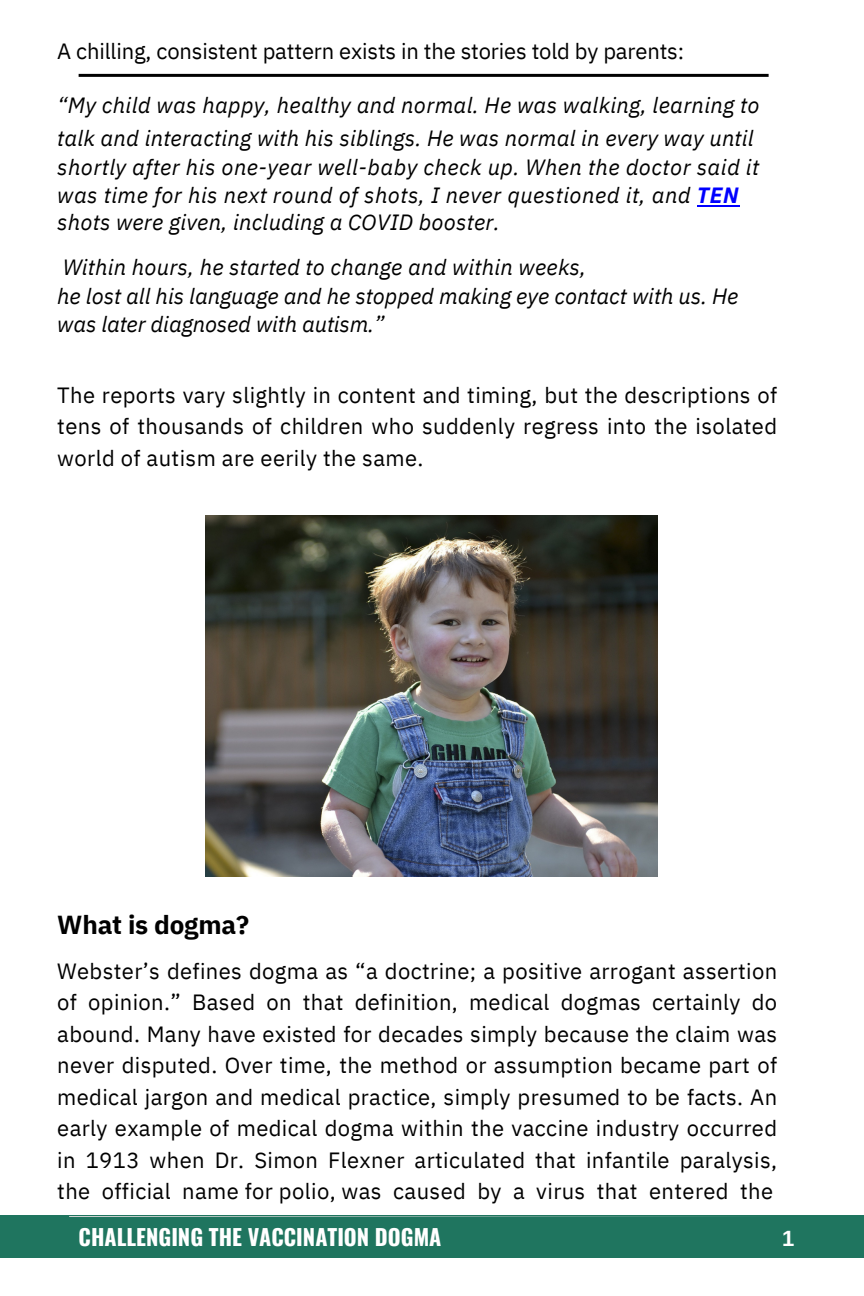
<style>
.page{position:relative;width:864px;height:1296px;background:#fff}
.page>*{position:absolute;margin:0;border:0;box-sizing:border-box;transform-origin:0 0}
.t1{font:700 26px "IBM Plex Sans";letter-spacing:-.005em;color:#000}
.t2{font:22px/31.6px "IBM Plex Sans";letter-spacing:.015em;color:#000;text-align:justify}
.t3{font:italic 22px "IBM Plex Sans";letter-spacing:.01em;color:#000}
.t4{font:22px "IBM Plex Sans";letter-spacing:-.005em;color:#000}
.t5{font:700 22px "Oswald";color:#fff}
.t6{font:700 22px "Arimo";color:#fff}
.s1{font-weight:700;color:#00f}
</style>
<div class="page">
<div style="left:0;top:1216px;width:864px;height:42px;background:#1f755f"></div>
<svg style="left:69px;top:1216px;width:672px;height:1px"></svg>
<hr style="left:79px;top:74px;width:690px;height:3px;background:#000">
<hr style="left:697px;top:205px;width:42px;height:1px;background:#00f">
<img style="left:206px;top:515px;width:451px;height:362px">
<p class="t4" style="left:57px;top:37px;width:628px">A chilling, consistent pattern exists in the stories told by parents:</p>
<p class="t3" style="left:57px;top:91px;width:704px">“My child was happy, healthy and normal. He was walking, learning to</p>
<p class="t3" style="left:57px;top:124px;width:698px">talk and interacting with his siblings. He was normal in every way until</p>
<p class="t3" style="left:57px;top:152px;width:703px">shortly after his one-year well-baby check up. When the doctor said it</p>
<p class="t3" style="left:57px;top:181px;width:683px">was time for his next round of shots, I never questioned it, and <span class="s1">TEN</span></p>
<p class="t3" style="left:57px;top:208px;width:444px">shots were given, including a COVID booster.</p>
<p class="t3" style="left:63px;top:253px;width:525px">Within hours, he started to change and within weeks,</p>
<p class="t3" style="left:57px;top:281px;width:683px">he lost all his language and he stopped making eye contact with us. He</p>
<p class="t3" style="left:57px;top:310px;width:329px">was later diagnosed with autism.”</p>
<p class="t2" style="left:57px;top:379px;width:721px">The reports vary slightly in content and timing, but the descriptions of tens of thousands of children who suddenly regress into the isolated world of autism are eerily the same.</p>
<p class="t1" style="left:57px;top:907px;width:193px">What is dogma?</p>
<p class="t2" style="left:57px;top:955px;width:721px">Webster’s defines dogma as “a doctrine; a positive arrogant assertion of opinion.” Based on that definition, medical dogmas certainly do abound. Many have existed for decades simply because the claim was never disputed. Over time, the method or assumption became part of medical jargon and medical practice, simply presumed to be facts. An early example of medical dogma within the vaccine industry occurred in 1913 when Dr. Simon Flexner articulated that infantile paralysis, the official name for polio, was caused by a virus that entered the</p>
<p class="t5" style="left:79px;top:1219px;width:364px">CHALLENGING THE VACCINATION DOGMA</p>
<p class="t6" style="left:782px;top:1226px;width:14px">1</p>
</div>
